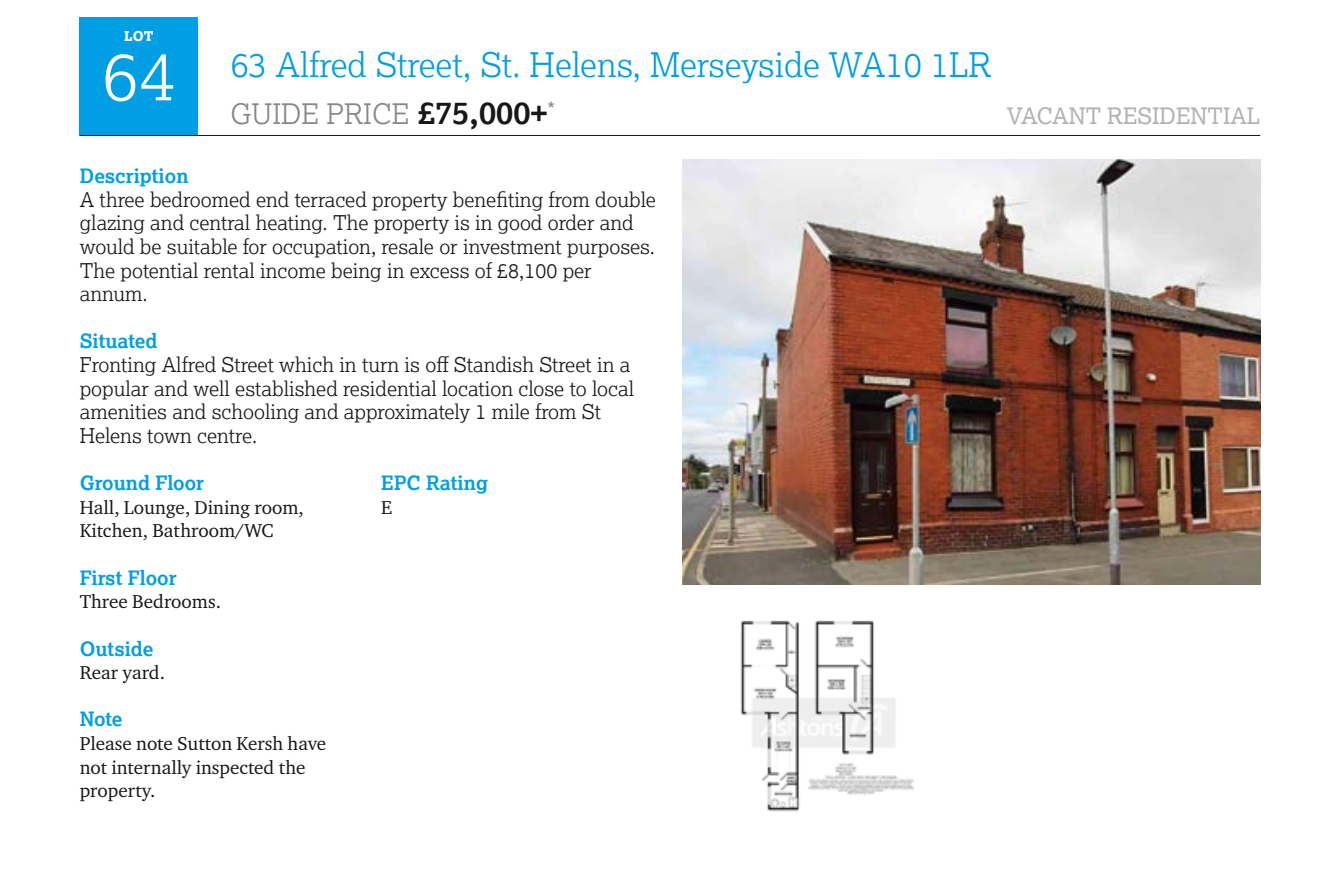
<style>
.page{position:relative;width:1340px;height:869px;background:#fff}
.page>*{position:absolute;margin:0;border:0;box-sizing:border-box;transform-origin:0 0}
.t1{font:300 67.5px "Lexia";color:#fff}
.t2{font:300 33.75px "Lexia";color:#009ee3}
.t3{font:300 28.12px "Lexia";color:#868786}
.t4{font:22.5px "Lexia";color:#b1b2b3}
.t5{font:300 20.25px/23.6px "Lexia";color:#181716}
.t6{font:20.25px "Lexia";color:#868786}
.t7{font:700 19.8px "Lexia";color:#009ee3}
.t8{font:19.12px/23.6px "Charter ITC Pro";color:#181716}
.t9{font:800 13.5px "Lexia";color:#fff}
.s1{font-weight:700;font-size:31.5px;color:#181716}
</style>
<div class="page">
<div style="left:80px;top:18px;width:118px;height:118px;background:#009ee3"></div>
<hr style="left:80px;top:135px;width:1180px;height:1px;background:#181716">
<img style="left:740px;top:620px;width:174px;height:192px">
<img style="left:682px;top:159px;width:578px;height:426px">
<p class="t9" style="left:124px;top:28px;width:31px">LOT</p>
<h1 class="t1" style="left:102px;top:33px;width:75px">64</h1>
<h2 class="t2" style="left:230px;top:43px;width:762px">63 Alfred Street, St. Helens, Merseyside WA10 1LR</h2>
<h3 class="t3" style="left:230px;top:96px;width:318px">GUIDE PRICE <span class="s1">£75,000+</span></h3>
<p class="t4" style="left:1006px;top:102px;width:255px">VACANT RESIDENTIAL</p>
<p class="t6" style="left:547px;top:97px;width:9px">*</p>
<p class="t7" style="left:80px;top:163px;width:110px">Description</p>
<p class="t5" style="left:80px;top:187px;width:577px">A three bedroomed end terraced property benefiting from double glazing and central heating. The property is in good order and would be suitable for occupation, resale or investment purposes.<br>The potential rental income being in excess of £8,100 per annum.</p>
<p class="t7" style="left:80px;top:329px;width:79px">Situated</p>
<p class="t5" style="left:80px;top:352px;width:556px">Fronting Alfred Street which in turn is off Standish Street in a popular and well established residential location close to local amenities and schooling and approximately 1 mile from St Helens town centre.</p>
<p class="t7" style="left:80px;top:470px;width:126px">Ground Floor</p>
<p class="t8" style="left:80px;top:495px;width:226px">Hall, Lounge, Dining room,<br>Kitchen, Bathroom/WC</p>
<p class="t7" style="left:80px;top:565px;width:98px">First Floor</p>
<p class="t8" style="left:80px;top:590px;width:143px">Three Bedrooms.</p>
<p class="t7" style="left:80px;top:636px;width:75px">Outside</p>
<p class="t8" style="left:80px;top:660px;width:87px">Rear yard.</p>
<p class="t7" style="left:80px;top:707px;width:44px">Note</p>
<p class="t8" style="left:80px;top:731px;width:248px">Please note Sutton Kersh have not internally inspected the property.</p>
<p class="t7" style="left:381px;top:470px;width:108px">EPC Rating</p>
<p class="t8" style="left:381px;top:495px;width:13px">E</p>
</div>
